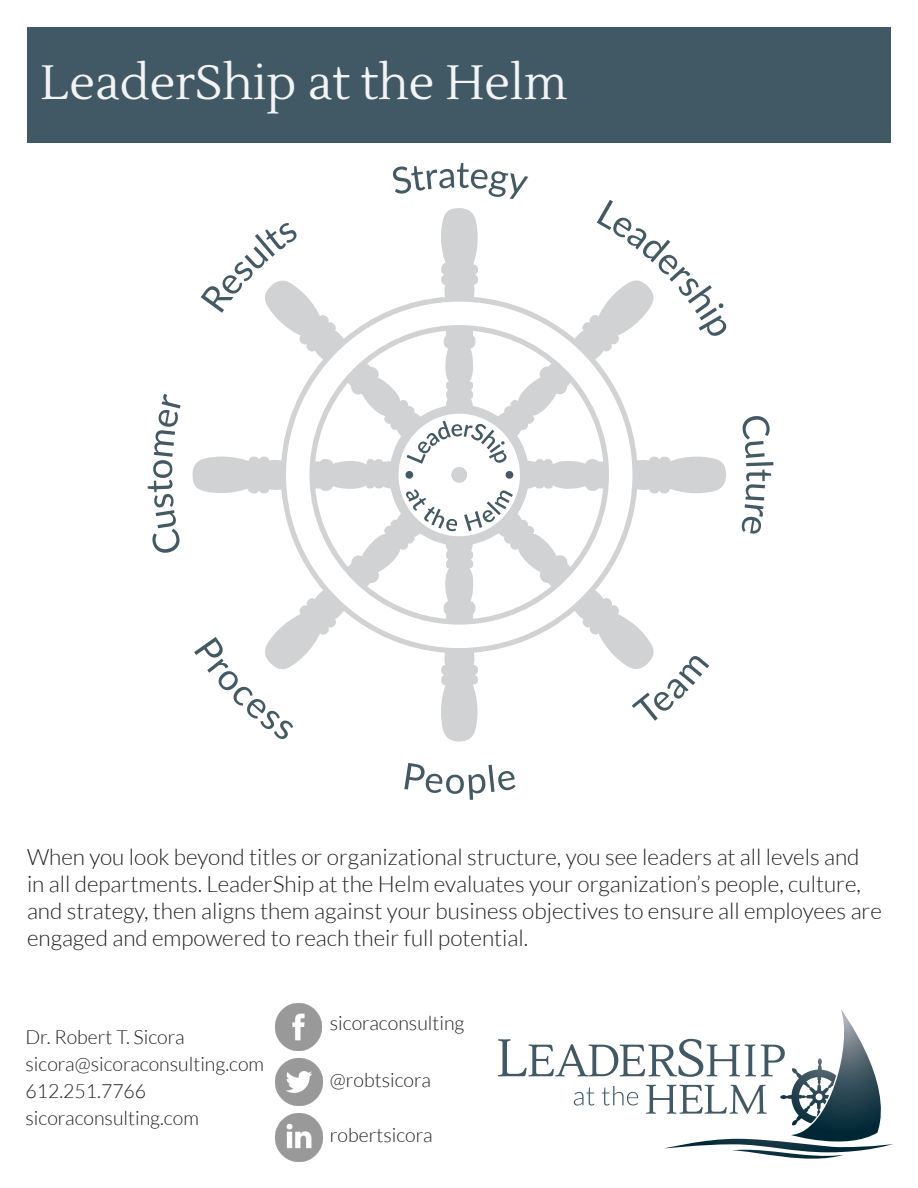
<style>
.page{position:relative;width:918px;height:1188px;background:#fff}
.page>*{position:absolute;margin:0;border:0;box-sizing:border-box;transform-origin:0 0}
.t1{font:48px "Lustria";color:#f2f3f4}
.t2{font:300 22.5px/27px "Lato";color:#231f20}
.t3{font:300 19.5px "Lato";color:#231f20}
</style>
<div class="page">
<div style="left:27px;top:27px;width:864px;height:115px;background:#415964"></div>
<svg style="left:498px;top:1009px;width:395px;height:150px"></svg>
<img style="left:275px;top:1003px;width:47px;height:47px">
<img style="left:275px;top:1059px;width:47px;height:47px">
<img style="left:276px;top:1114px;width:47px;height:47px">
<svg style="left:192px;top:208px;width:534px;height:534px"></svg>
<svg style="left:308px;top:324px;width:302px;height:302px"></svg>
<div style="left:451px;top:467px;width:16px;height:16px;background:#d0d2d3;border-radius:50%"></div>
<svg style="left:632px;top:656px;width:77px;height:65px"></svg>
<svg style="left:404px;top:763px;width:111px;height:37px"></svg>
<svg style="left:194px;top:637px;width:99px;height:102px"></svg>
<svg style="left:148px;top:394px;width:33px;height:159px"></svg>
<svg style="left:201px;top:223px;width:96px;height:90px"></svg>
<svg style="left:393px;top:163px;width:135px;height:36px"></svg>
<svg style="left:597px;top:200px;width:129px;height:136px"></svg>
<svg style="left:742px;top:416px;width:31px;height:118px"></svg>
<svg style="left:406px;top:489px;width:51px;height:42px"></svg>
<svg style="left:464px;top:490px;width:49px;height:41px"></svg>
<svg style="left:407px;top:421px;width:100px;height:43px"></svg>
<div style="left:405px;top:471px;width:8px;height:8px;background:#435a64;border-radius:50%"></div>
<div style="left:506px;top:471px;width:7px;height:8px;background:#435a64;border-radius:50%"></div>
<p class="t1" style="left:40px;top:53px;width:528px">LeaderShip at the Helm</p>
<p class="t2" style="left:27px;top:843px;width:857px">When you look beyond titles or organizational structure, you see leaders at all levels and in all departments. LeaderShip at the Helm evaluates your organization’s people, culture, and strategy, then aligns them against your business objectives to ensure all employees are engaged and empowered to reach their full potential.</p>
<p class="t3" style="left:26px;top:1027px;width:161px">Dr. Robert T. Sicora</p>
<p class="t3" style="left:26px;top:1054px;width:240px">sicora@sicoraconsulting.com</p>
<p class="t3" style="left:26px;top:1081px;width:122px">612.251.7766</p>
<p class="t3" style="left:26px;top:1108px;width:175px">sicoraconsulting.com</p>
<p class="t3" style="left:330px;top:1013px;width:136px">sicoraconsulting</p>
<p class="t3" style="left:330px;top:1069px;width:103px">@robtsicora</p>
<p class="t3" style="left:330px;top:1124px;width:104px">robertsicora</p>
</div>
